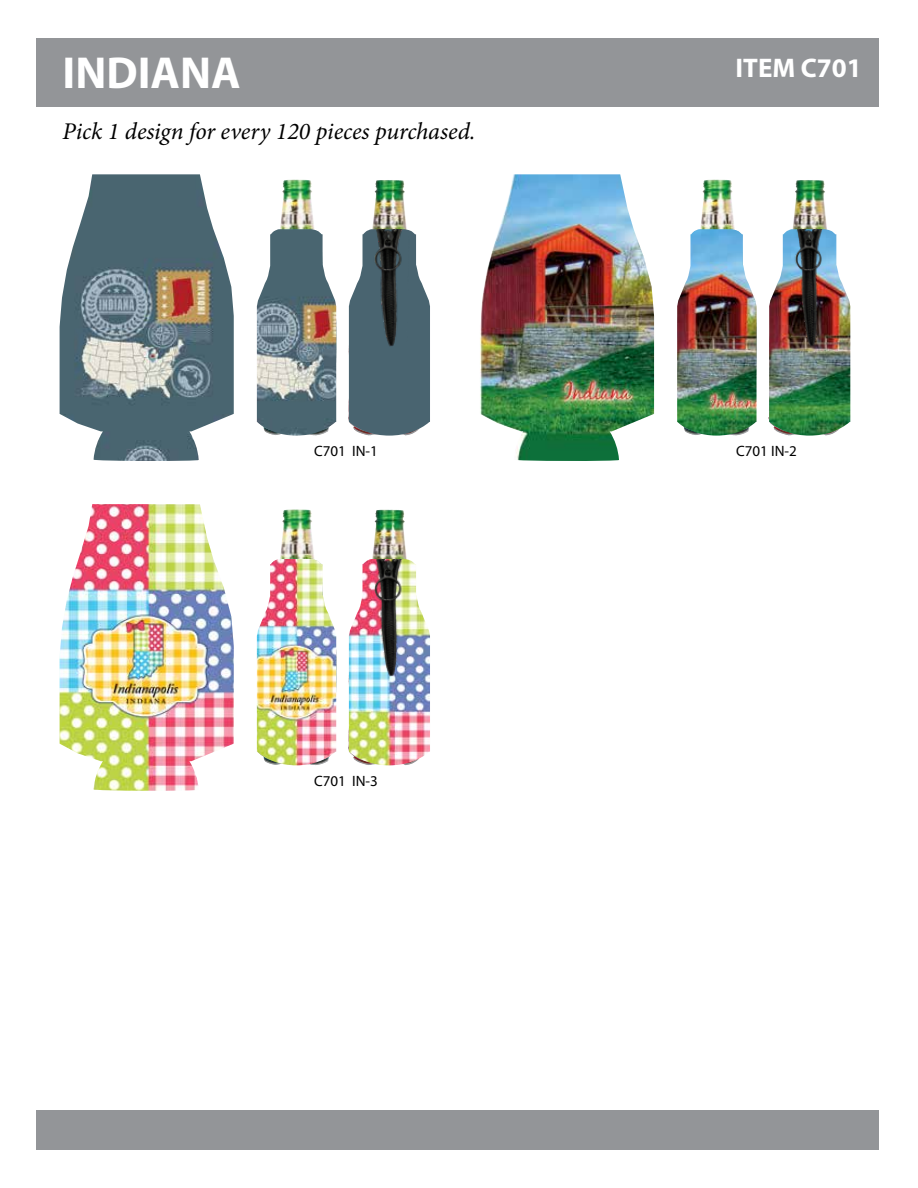
<style>
.page{position:relative;width:918px;height:1188px;background:#fff}
.page>*{position:absolute;margin:0;border:0;box-sizing:border-box;transform-origin:0 0}
.t1{font:700 45px "Myriad Pro";color:#fff}
.t2{font:700 27px "Myriad Pro";color:#fff}
.t3{font:italic 24px "Minion Pro";letter-spacing:-.005em;color:#000}
.t4{font:15px "Myriad Pro";color:#000}
</style>
<div class="page">
<div style="left:36px;top:39px;width:843px;height:68px;background:#939598"></div>
<div style="left:36px;top:1110px;width:843px;height:40px;background:#939598"></div>
<img style="left:280px;top:180px;width:11px;height:49px">
<img style="left:280px;top:509px;width:11px;height:50px">
<img style="left:372px;top:180px;width:12px;height:49px">
<img style="left:372px;top:510px;width:12px;height:48px">
<svg style="left:348px;top:558px;width:59px;height:208px"></svg>
<img style="left:60px;top:174px;width:174px;height:287px">
<img style="left:60px;top:504px;width:174px;height:287px">
<img style="left:257px;top:229px;width:79px;height:207px">
<img style="left:257px;top:559px;width:79px;height:206px">
<img style="left:349px;top:231px;width:81px;height:205px">
<img style="left:349px;top:559px;width:81px;height:206px">
<img style="left:366px;top:229px;width:49px;height:118px">
<img style="left:366px;top:559px;width:49px;height:118px">
<img style="left:700px;top:180px;width:12px;height:49px">
<img style="left:792px;top:180px;width:12px;height:49px">
<img style="left:480px;top:174px;width:174px;height:287px">
<img style="left:677px;top:229px;width:80px;height:207px">
<img style="left:769px;top:231px;width:81px;height:205px">
<img style="left:787px;top:229px;width:48px;height:118px">
<h1 class="t1" style="left:63px;top:43px;width:180px">INDIANA</h1>
<p class="t2" style="left:736px;top:51px;width:128px">ITEM C701</p>
<p class="t3" style="left:63px;top:115px;width:414px">Pick 1 design for every 120 pieces purchased.</p>
<p class="t4" style="left:314px;top:442px;width:65px">C701 IN-1</p>
<p class="t4" style="left:314px;top:772px;width:65px">C701 IN-3</p>
<p class="t4" style="left:736px;top:442px;width:62px">C701 IN-2</p>
</div>
